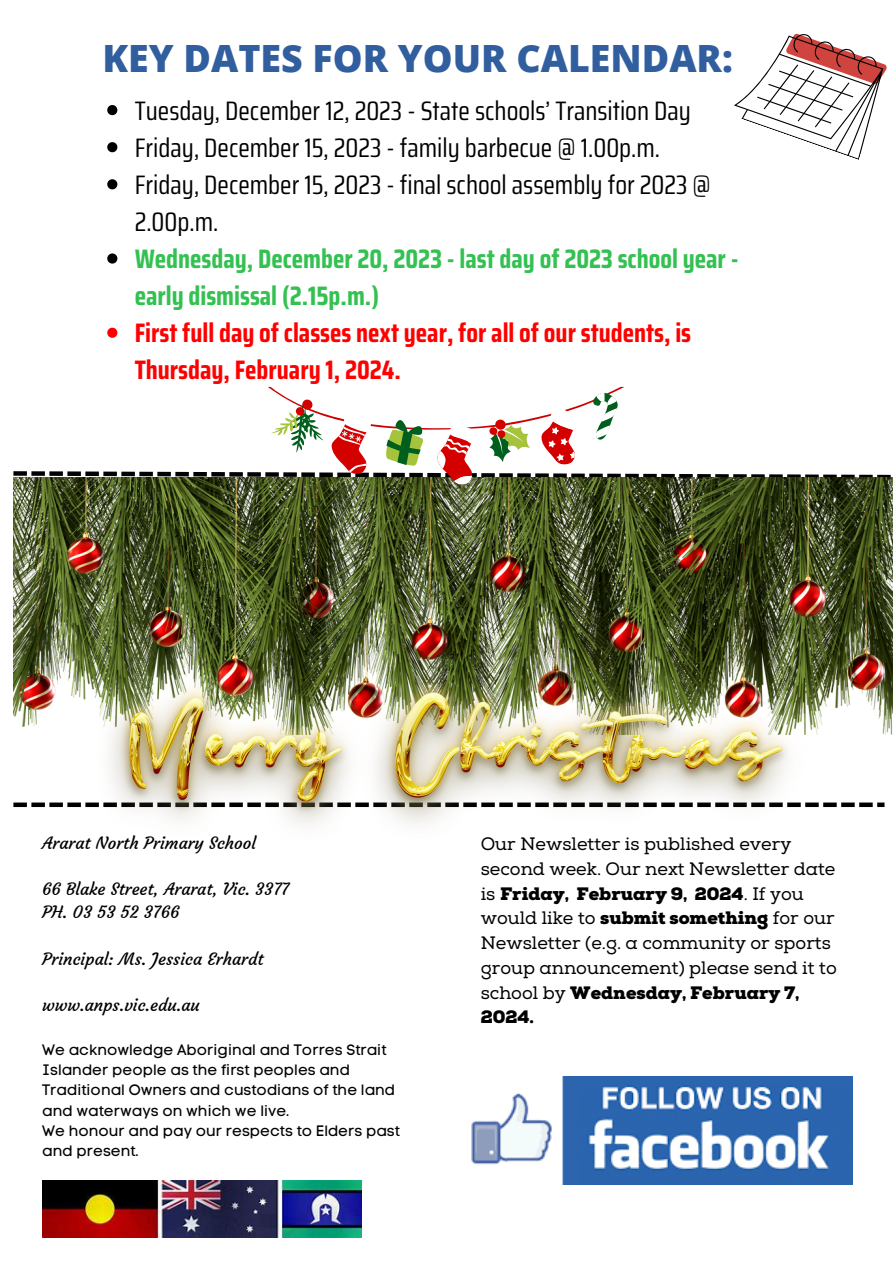
<style>
.page{position:relative;width:893px;height:1264px;background:#fff}
.page>*{position:absolute;margin:0;border:0;box-sizing:border-box;transform-origin:0 0}
.t1{font:800 37.5px "Open Sans";color:#305e9f}
.t2{font:26.7px/37px "Saira Condensed";color:#000}
.t3{font:700 26.7px/37px "Saira Condensed";color:#f00}
.t4{font:700 26.7px/37px "Saira Condensed";color:#33c151}
.t5{font:18px/24.8px "Nexa Slab";color:#000}
.t6{font:16.8px "Courgette";color:#000}
.t7{font:15px/20.2px "Code Pro Normal LC";color:#000}
.s1{font-weight:900}
</style>
<div class="page">
<img style="left:471px;top:1076px;width:381px;height:108px">
<svg style="left:734px;top:33px;width:153px;height:127px"></svg>
<div style="left:13px;top:802px;width:14px;height:5px;background:#000"></div>
<div style="left:31px;top:802px;width:14px;height:5px;background:#000"></div>
<div style="left:49px;top:802px;width:14px;height:5px;background:#000"></div>
<div style="left:67px;top:802px;width:14px;height:5px;background:#000"></div>
<div style="left:85px;top:802px;width:14px;height:5px;background:#000"></div>
<div style="left:805px;top:802px;width:13px;height:5px;background:#000"></div>
<div style="left:823px;top:802px;width:13px;height:5px;background:#000"></div>
<div style="left:841px;top:802px;width:13px;height:5px;background:#000"></div>
<div style="left:859px;top:802px;width:13px;height:5px;background:#000"></div>
<svg style="left:877px;top:802px;width:7px;height:5px"></svg>
<img style="left:42px;top:1180px;width:319px;height:57px">
<img style="left:13px;top:484px;width:879px;height:250px">
<img style="left:96px;top:652px;width:714px;height:173px">
<svg style="left:13px;top:387px;width:879px;height:97px"></svg>
<svg style="left:107px;top:105px;width:10px;height:10px"></svg>
<svg style="left:107px;top:142px;width:10px;height:10px"></svg>
<svg style="left:107px;top:179px;width:10px;height:10px"></svg>
<svg style="left:107px;top:253px;width:10px;height:10px"></svg>
<svg style="left:107px;top:328px;width:10px;height:10px"></svg>
<p class="t1" style="left:102px;top:32px;width:632px">KEY DATES FOR YOUR CALENDAR:</p>
<p class="t2" style="left:135px;top:92px;width:557px">Tuesday, December 12, 2023 - State schools’ Transition Day</p>
<p class="t2" style="left:135px;top:129px;width:527px">Friday, December 15, 2023 - family barbecue @ 1.00p.m.</p>
<p class="t2" style="left:135px;top:166px;width:577px">Friday, December 15, 2023 - final school assembly for 2023 @<br>2.00p.m.</p>
<p class="t4" style="left:135px;top:240px;width:605px">Wednesday, December 20, 2023 - last day of 2023 school year - early dismissal (2.15p.m.)</p>
<p class="t3" style="left:135px;top:314px;width:558px">First full day of classes next year, for all of our students, is<br>Thursday, February 1, 2024.</p>
<p class="t6" style="left:42px;top:832px;width:215px">Ararat North Primary School</p>
<p class="t6" style="left:42px;top:879px;width:248px">66 Blake Street, Ararat, Vic. 3377</p>
<p class="t6" style="left:42px;top:902px;width:139px">PH. 03 53 52 3766</p>
<p class="t6" style="left:42px;top:948px;width:223px">Principal: Ms. Jessica Erhardt</p>
<p class="t6" style="left:42px;top:994px;width:159px">www.anps.vic.edu.au</p>
<p class="t7" style="left:42px;top:1039px;width:354px">We acknowledge Aboriginal and Torres Strait Islander people as the first peoples and Traditional Owners and custodians of the land and waterways on which we live.</p>
<p class="t7" style="left:42px;top:1120px;width:359px">We honour and pay our respects to Elders past and present.</p>
<p class="t5" style="left:480px;top:832px;width:357px">Our Newsletter is published every second week. Our next Newsletter date is <span class="s1">Friday, February 9, 2024</span>. If you would like to <span class="s1">submit something</span> for our<br>Newsletter (e.g. a community or sports group announcement) please send it to school by <span class="s1">Wednesday, February 7,<br>2024.</span></p>
</div>
